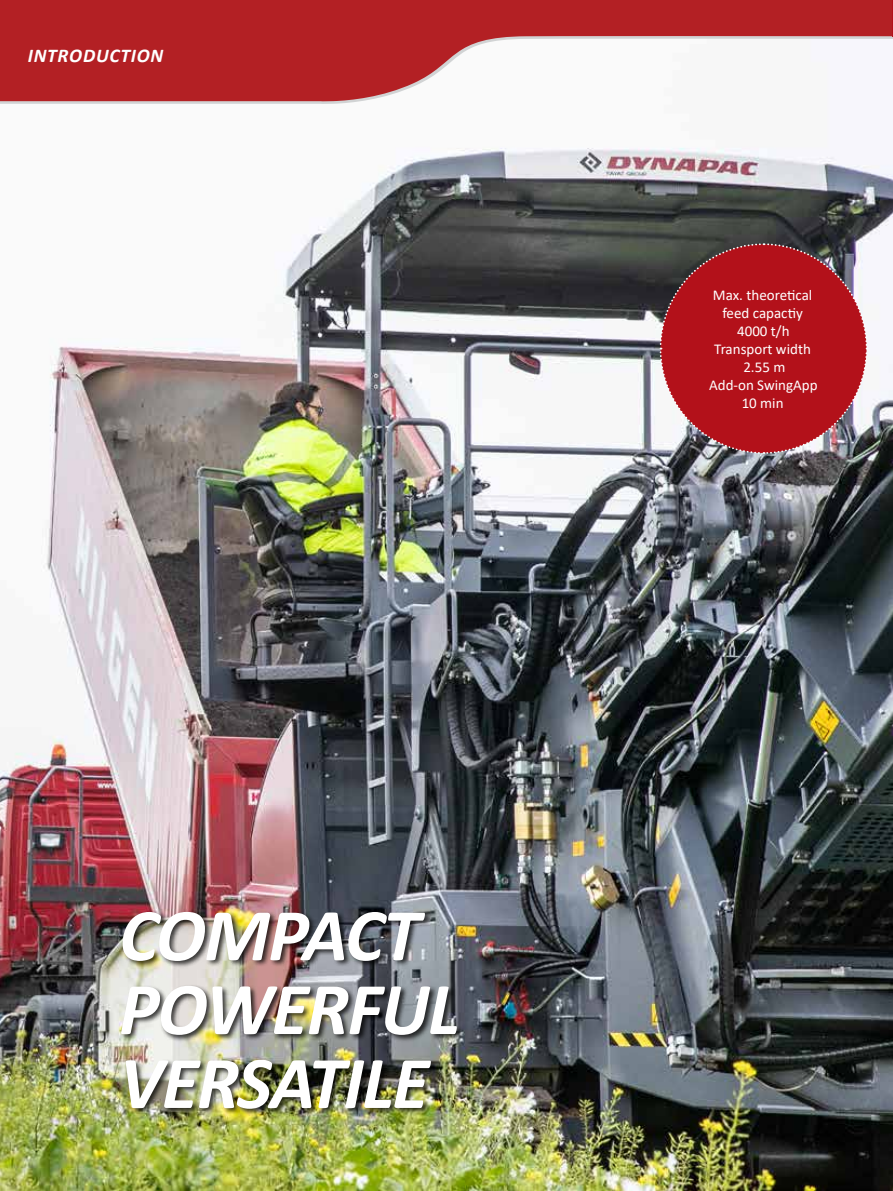
<style>
.page{position:relative;width:893px;height:1191px;background:#fff}
.page>*{position:absolute;margin:0;border:0;box-sizing:border-box;transform-origin:0 0}
.t1{font:italic 700 75px/73.8px "Calibri";letter-spacing:-.02em;color:#fff}
.t2{font:italic 700 19.5px "Calibri";letter-spacing:.035em;color:#fff}
.t3{font:15px/18px "Calibri";color:#fff;text-align:center}
</style>
<div class="page">
<img style="left:0;top:147px;width:893px;height:1044px">
<div style="left:120px;top:910px;width:345px;height:206px;background:#000;opacity:.75"></div>
<svg style="left:659px;top:242px;width:209px;height:213px;background:#a93037"></svg>
<svg style="left:0;top:0;width:892px;height:104px"></svg>
<hr style="left:892px;top:0;width:1px;height:36px;background:#b3111a">
<h2 class="t2" style="left:28px;top:41px;width:137px">INTRODUCTION</h2>
<h1 class="t1" style="left:119px;top:895px;width:342px">COMPACT<br>POWERFUL<br>VERSATILE</h1>
<p class="t3" style="left:709px;top:286px;width:110px">Max. theoretical feed capactiy<br>4000 t/h<br>Transport width<br>2.55 m<br>Add-on SwingApp<br>10 min</p>
</div>
